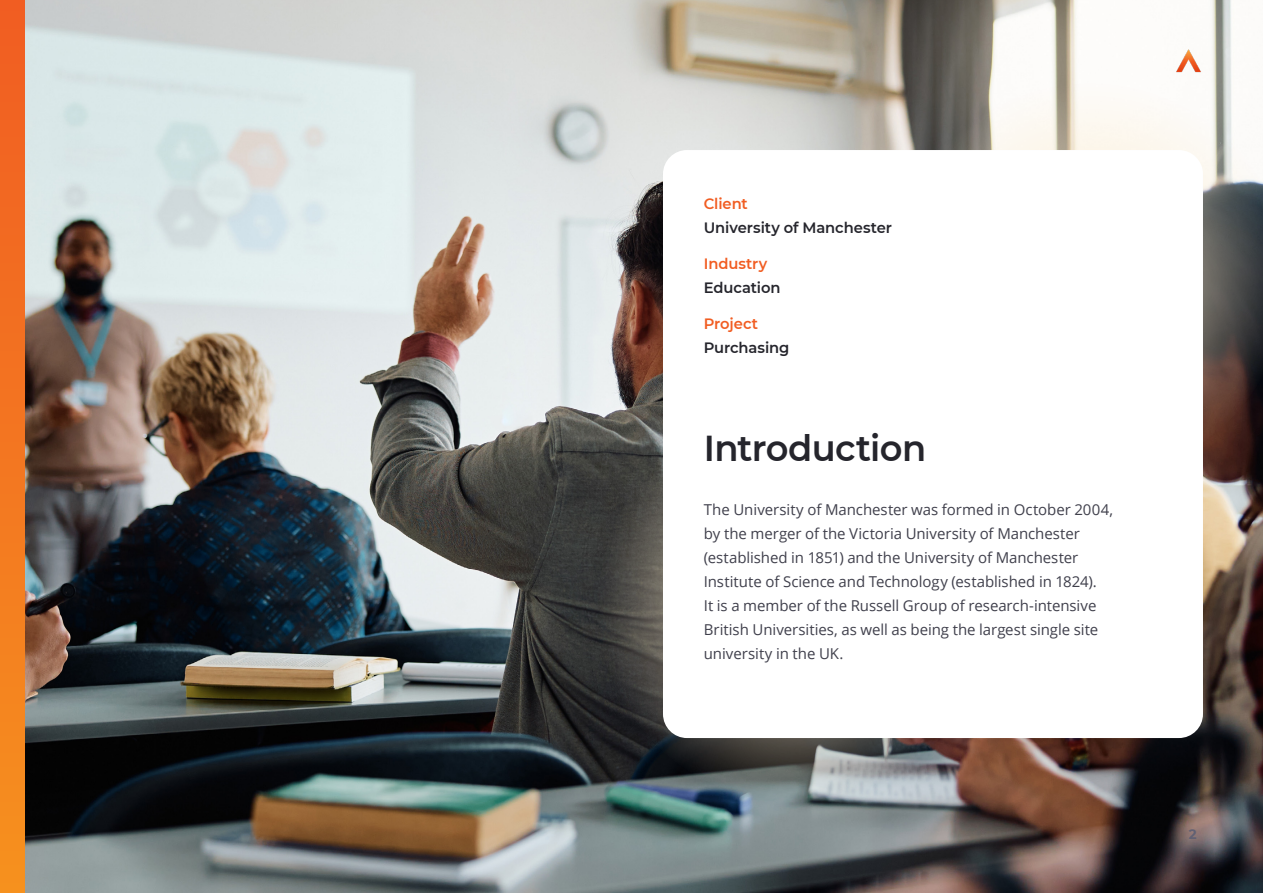
<style>
.page{position:relative;width:1263px;height:893px;background:#fff}
.page>*{position:absolute;margin:0;border:0;box-sizing:border-box;transform-origin:0 0}
.t1{font:600 36px "Montserrat";letter-spacing:-.02em;color:#25252c}
.t2{font:15px/24px "Open Sans";letter-spacing:-.005em;color:#40404c}
.t3{font:600 15px "Montserrat";letter-spacing:-.005em;color:#25252c}
.t4{font:600 15px "Montserrat";letter-spacing:-.005em;color:#f15d22}
.t5{font:700 13.5px "Montserrat";color:#616173}
</style>
<div class="page">
<img style="left:24px;top:0;width:1239px;height:893px">
<svg style="left:597px;top:407px;width:395px;height:395px;background:#565755"></svg>
<svg style="left:892px;top:83px;width:371px;height:395px"></svg>
<div style="left:663px;top:150px;width:540px;height:588px;background:#fff;border-radius:24px"></div>
<div style="left:0;top:0;width:24px;height:893px;background:linear-gradient(to bottom,#f15c23,#f6901e)"></div>
<img style="left:1171px;top:42px;width:36px;height:36px">
<p class="t4" style="left:704px;top:193px;width:46px">Client</p>
<p class="t3" style="left:704px;top:217px;width:190px">University of Manchester</p>
<p class="t4" style="left:704px;top:253px;width:65px">Industry</p>
<p class="t3" style="left:704px;top:277px;width:78px">Education</p>
<p class="t4" style="left:704px;top:313px;width:56px">Project</p>
<p class="t3" style="left:704px;top:337px;width:87px">Purchasing</p>
<h1 class="t1" style="left:704px;top:423px;width:224px">Introduction</h1>
<p class="t2" style="left:704px;top:497px;width:411px">The University of Manchester was formed in October 2004, by the merger of the Victoria University of Manchester (established in 1851) and the University of Manchester Institute of Science and Technology (established in 1824).<br>It is a member of the Russell Group of research-intensive British Universities, as well as being the largest single site university in the UK.</p>
<p class="t5" style="left:1189px;top:824px;width:9px">2</p>
</div>
